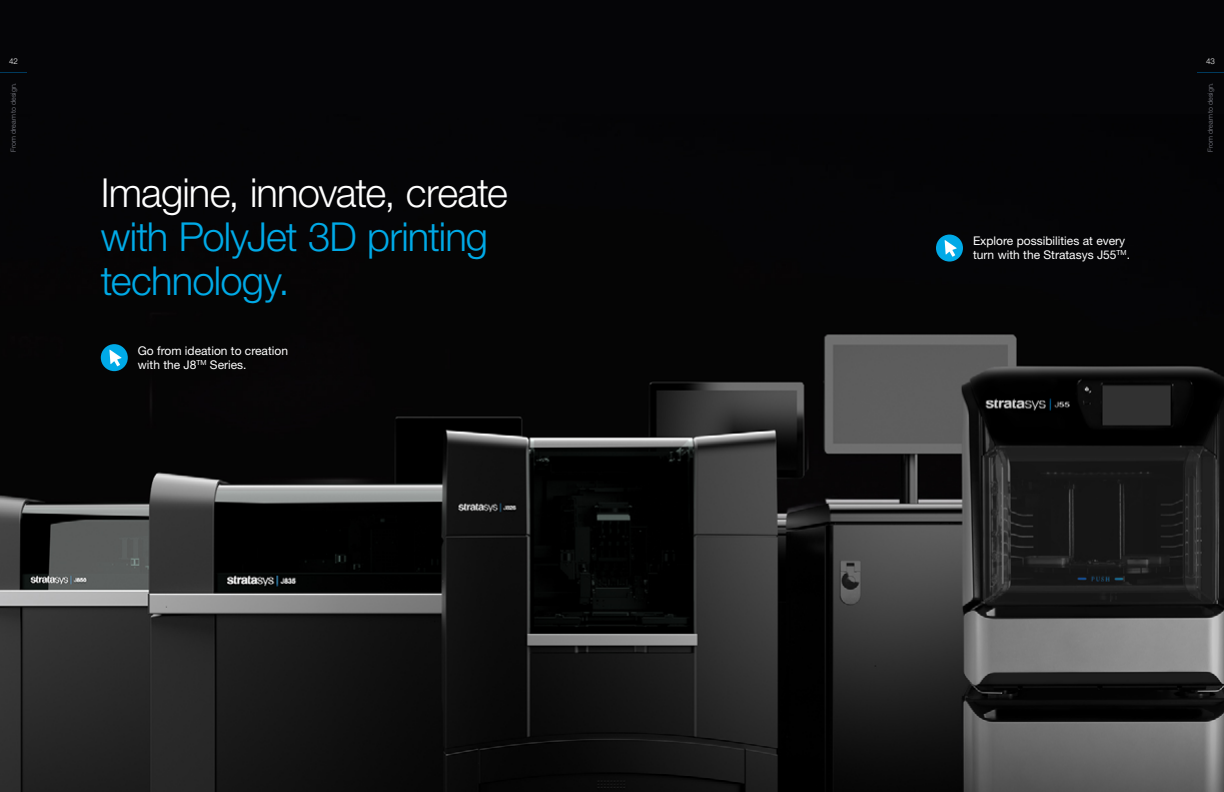
<style>
.page{position:relative;width:1224px;height:792px;background:#fff}
.page>*{position:absolute;margin:0;border:0;box-sizing:border-box;transform-origin:0 0}
.t1{font:300 40px/44px "Helvetica Neue LT Std";letter-spacing:-.02em;color:#00aae7}
.t2{font:300 40px "Helvetica Neue LT Std";letter-spacing:-.025em;color:#fff}
.t3{font:12px/14px "Helvetica Neue LT Std";color:#fff}
.t4{font:300 8px "Helvetica Neue LT Std";color:#fff}
.t5{font:300 7px "Helvetica Neue LT Std";letter-spacing:.01em;color:#868891}
</style>
<div class="page">
<img style="left:0;top:0;width:1224px;height:792px">
<svg style="left:0;top:72px;width:27px;height:1px"></svg>
<svg style="left:1197px;top:72px;width:27px;height:1px"></svg>
<div style="left:101px;top:344px;width:27px;height:27px;background:#00aae7;border-radius:50%"></div>
<svg style="left:109px;top:350px;width:13px;height:16px"></svg>
<div style="left:936px;top:235px;width:27px;height:27px;background:#00aae7;border-radius:50%"></div>
<svg style="left:945px;top:240px;width:12px;height:17px"></svg>
<p class="t4" style="left:9px;top:56px;width:10px">42</p>
<p class="t4" style="left:1206px;top:56px;width:10px">43</p>
<p class="t5" style="left:9px;top:152px;width:70px;rotate:-90deg">From dream to design.</p>
<p class="t5" style="left:1206px;top:152px;width:70px;rotate:-90deg">From dream to design.</p>
<h1 class="t2" style="left:101px;top:169px;width:409px">Imagine, innovate, create</h1>
<h1 class="t1" style="left:101px;top:214px;width:389px">with PolyJet 3D printing technology.</h1>
<p class="t3" style="left:973px;top:234px;width:159px">Explore possibilities at every turn with the Stratasys J55<sup>TM</sup>.</p>
<p class="t3" style="left:138px;top:344px;width:152px">Go from ideation to creation with the J8<sup>TM</sup> Series.</p>
</div>
